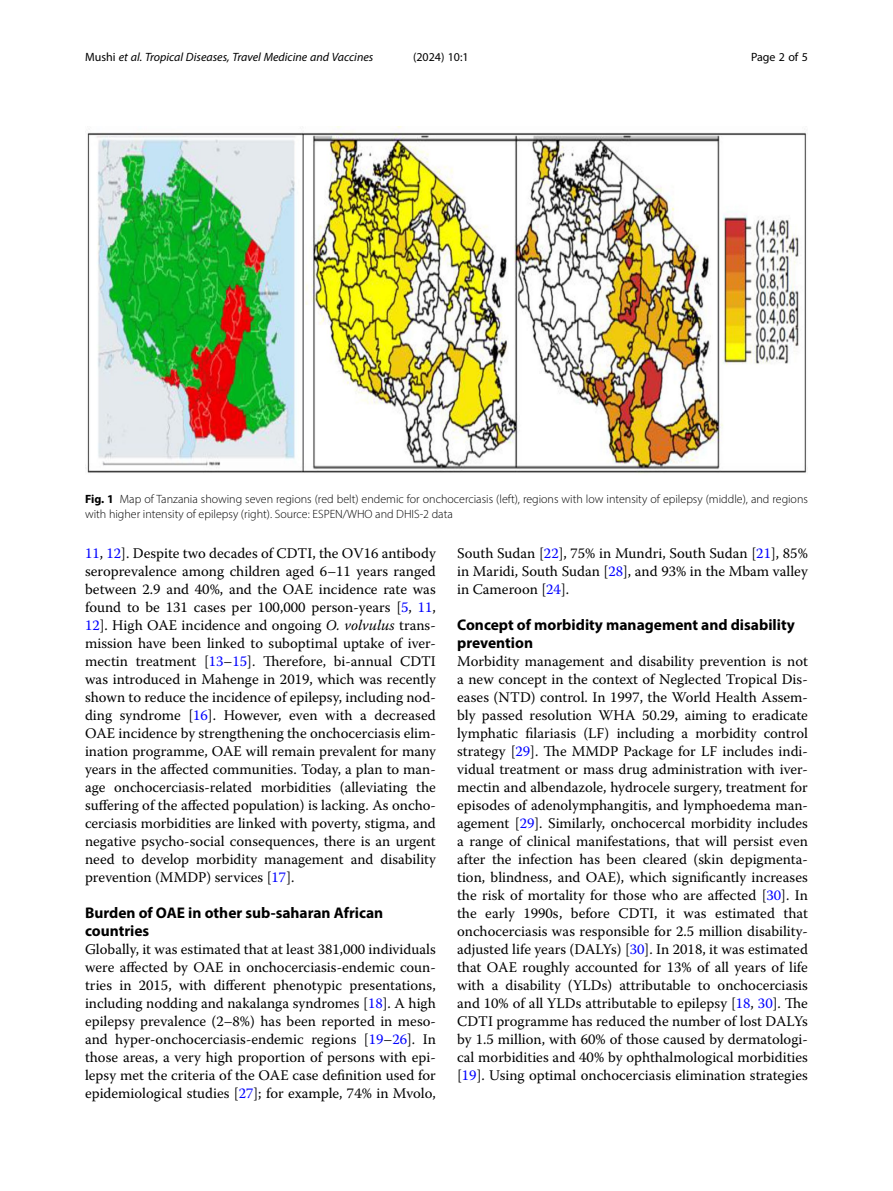
<style>
.page{position:relative;width:893px;height:1191px;background:#fff}
.page>*{position:absolute;margin:0;border:0;box-sizing:border-box;transform-origin:0 0}
.Head_1{font:700 15.45px/18px "Myriad Pro";color:#000}
.Body_Text{font:14.7px/18px "Warnock Pro";color:#000;text-align:justify}
.Body_Text_Indent{font:14.7px/18px "Warnock Pro";color:#000;text-align:justify}
.Figure_Caption{font:300 12px/15px "Myriad Pro";color:#000}
.t1{font:italic 12px "Myriad Pro";color:#000}
.t2{font:12px "Myriad Pro";color:#000}
.s1{font-style:normal}
.s2{font-weight:700}
.s3{color:#00f}
.s4{font-style:italic}
</style>
<div class="page">
<img style="left:85px;top:126px;width:723px;height:347px">
<p class="t1" style="left:85px;top:50px;width:290px"><span class="s1">Mushi</span> et al. Tropical Diseases, Travel Medicine and Vaccines</p>
<p class="t2" style="left:413px;top:50px;width:57px">(2024) 10:1</p>
<p class="t2" style="left:751px;top:50px;width:58px">Page 2 of 5</p>
<p class="Figure_Caption" style="left:85px;top:491px;width:724px"><span class="s2">Fig. 1</span> Map of Tanzania showing seven regions (red belt) endemic for onchocerciasis (left), regions with low intensity of epilepsy (middle), and regions with higher intensity of epilepsy (right). Source: ESPEN/WHO and DHIS-2 data</p>
<p class="Body_Text_Indent" style="left:85px;top:544px;width:352px"><span class="s3">11</span>, <span class="s3">12</span>]. Despite two decades of CDTI, the OV16 antibody seroprevalence among children aged 6–11 years ranged between 2.9 and 40%, and the OAE incidence rate was found to be 131 cases per 100,000 person-years [<span class="s3">5</span>, <span class="s3">11</span>, <span class="s3">12</span>]. High OAE incidence and ongoing <span class="s4">O. volvulus</span> trans&shy;mission have been linked to suboptimal uptake of iver&shy;mectin treatment [<span class="s3">13</span>–<span class="s3">15</span>]. Therefore, bi-annual CDTI was introduced in Mahenge in 2019, which was recently shown to reduce the incidence of epilepsy, including nod&shy;ding syndrome [<span class="s3">16</span>]. However, even with a decreased OAE incidence by strengthening the onchocerciasis elim&shy;ination programme, OAE will remain prevalent for many years in the affected communities. Today, a plan to man&shy;age onchocerciasis-related morbidities (alleviating the suffering of the affected population) is lacking. As oncho&shy;cerciasis morbidities are linked with poverty, stigma, and negative psycho-social consequences, there is an urgent need to develop morbidity management and disability prevention (MMDP) services [<span class="s3">17</span>].</p>
<p class="Head_1" style="left:85px;top:903px;width:300px">Burden of OAE in other sub-saharan African countries</p>
<p class="Body_Text" style="left:85px;top:940px;width:352px">Globally, it was estimated that at least 381,000 individuals were affected by OAE in onchocerciasis-endemic coun&shy;tries in 2015, with different phenotypic presentations, including nodding and nakalanga syndromes [<span class="s3">18</span>]. A high epilepsy prevalence (2–8%) has been reported in meso&shy;and hyper-onchocerciasis-endemic regions [<span class="s3">19</span>–<span class="s3">26</span>]. In those areas, a very high proportion of persons with epi&shy;lepsy met the criteria of the OAE case definition used for epidemiological studies [<span class="s3">27</span>]; for example, 74% in Mvolo,</p>
<p class="Body_Text" style="left:457px;top:544px;width:352px">South Sudan [<span class="s3">22</span>], 75% in Mundri, South Sudan [<span class="s3">21</span>], 85% in Maridi, South Sudan [<span class="s3">28</span>], and 93% in the Mbam valley in Cameroon [<span class="s3">24</span>].</p>
<p class="Head_1" style="left:457px;top:615px;width:339px">Concept of morbidity management and disability prevention</p>
<p class="Body_Text" style="left:457px;top:652px;width:352px">Morbidity management and disability prevention is not a new concept in the context of Neglected Tropical Dis&shy;eases (NTD) control. In 1997, the World Health Assem&shy;bly passed resolution WHA 50.29, aiming to eradicate lymphatic filariasis (LF) including a morbidity control strategy [<span class="s3">29</span>]. The MMDP Package for LF includes indi&shy;vidual treatment or mass drug administration with iver&shy;mectin and albendazole, hydrocele surgery, treatment for episodes of adenolymphangitis, and lymphoedema man&shy;agement [<span class="s3">29</span>]. Similarly, onchocercal morbidity includes a range of clinical manifestations, that will persist even after the infection has been cleared (skin depigmenta&shy;tion, blindness, and OAE), which significantly increases the risk of mortality for those who are affected [<span class="s3">30</span>]. In the early 1990s, before CDTI, it was estimated that onchocerciasis was responsible for 2.5 million disability&shy;adjusted life years (DALYs) [<span class="s3">30</span>]. In 2018, it was estimated that OAE roughly accounted for 13% of all years of life with a disability (YLDs) attributable to onchocerciasis and 10% of all YLDs attributable to epilepsy [<span class="s3">18</span>, <span class="s3">30</span>]. The CDTI programme has reduced the number of lost DALYs by 1.5 million, with 60% of those caused by dermatologi&shy;cal morbidities and 40% by ophthalmological morbidities [<span class="s3">19</span>]. Using optimal onchocerciasis elimination strategies</p>
</div>
